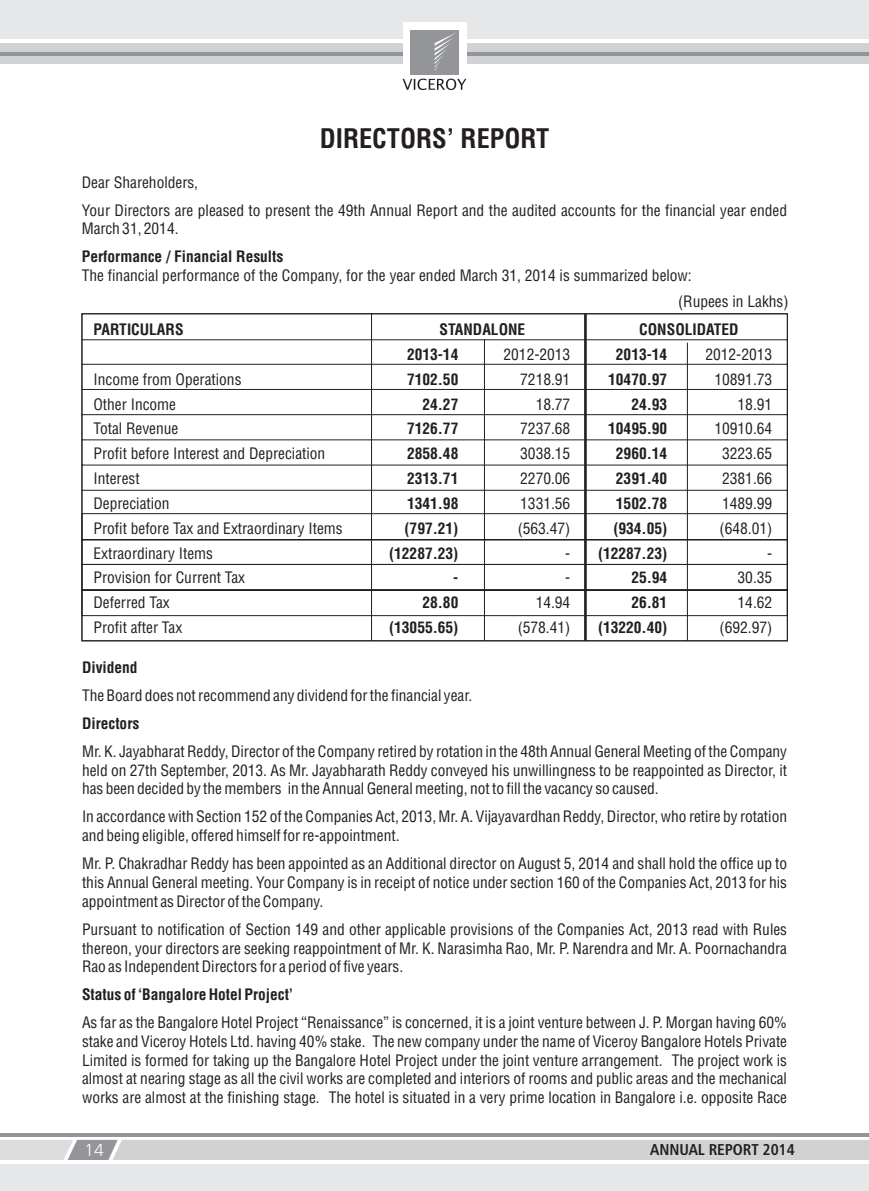
<style>
.page{position:relative;width:869px;height:1191px;background:#fff}
.page>*{position:absolute;margin:0;border:0;box-sizing:border-box;transform-origin:0 0}
.t1{font:800 26.25px "Switzerland Condensed";color:#231f20}
.t2{font:17.5px "Humanist 777 BT Light B";color:#fff}
.t3{font:15.75px "Humanist 777 BT Roman Condensed B Bold";color:#231f20}
.t4{font:15.4px/18.7px "Switzerland Condensed";color:#231f20;text-align:justify}
.t5{font:800 15.4px "Switzerland Condensed";color:#231f20}
</style>
<div class="page">
<svg style="left:81px;top:313px;width:706px;height:328px"></svg>
<svg style="left:81px;top:513px;width:706px;height:103px"></svg>
<div style="left:0;top:0;width:868px;height:43px;background:#e6e7e9"></div>
<div style="left:0;top:43px;width:868px;height:21px;background:#d1d2d4"></div>
<hr style="left:466px;top:52px;width:402px;height:4px;background:#939598">
<hr style="left:0;top:52px;width:402px;height:4px;background:#939598">
<div style="left:402px;top:22px;width:64px;height:53px;background:#fff"></div>
<svg style="left:402px;top:79px;width:64px;height:11px"></svg>
<div style="left:410px;top:30px;width:49px;height:45px;background:#939598"></div>
<svg style="left:434px;top:33px;width:22px;height:38px"></svg>
<hr style="left:466px;top:39px;width:402px;height:4px;background:#fff">
<hr style="left:0;top:39px;width:402px;height:4px;background:#fff">
<svg style="left:0;top:1139px;width:869px;height:21px;background:#d1d2d4"></svg>
<hr style="left:0;top:1133px;width:868px;height:3px;background:#939598">
<div style="left:0;top:1160px;width:868px;height:31px;background:#e6e7e9"></div>
<hr style="left:0;top:1160px;width:868px;height:4px;background:#fff">
<h1 class="t1" style="left:319px;top:128px;width:231px">DIRECTORS’ REPORT</h1>
<p class="t4" style="left:82px;top:169px;width:706px;line-height:28px">Dear Shareholders,<br>Your Directors are pleased to present the 49th Annual Report and the audited accounts for the financial year ended</p>
<p class="t4" style="left:82px;top:221px;width:98px">March 31, 2014.</p>
<p class="t4" style="left:82px;top:267px;width:611px">The financial performance of the Company, for the year ended March 31, 2014 is summarized below:</p>
<p class="t5" style="left:82px;top:250px;width:203px">Performance / Financial Results</p>
<p class="t4" style="left:677px;top:293px;width:112px">(Rupees in Lakhs)</p>
<p class="t5" style="left:93px;top:323px;width:91px">PARTICULARS</p>
<p class="t5" style="left:439px;top:323px;width:87px">STANDALONE</p>
<p class="t5" style="left:639px;top:323px;width:101px">CONSOLIDATED</p>
<p class="t5" style="left:407px;top:348px;width:53px">2013-14</p>
<p class="t5" style="left:615px;top:348px;width:53px">2013-14</p>
<p class="t5" style="left:407px;top:373px;width:53px">7102.50</p>
<p class="t5" style="left:608px;top:373px;width:61px">10470.97</p>
<p class="t5" style="left:422px;top:398px;width:37px">24.27</p>
<p class="t5" style="left:631px;top:398px;width:37px">24.93</p>
<p class="t5" style="left:407px;top:423px;width:53px">7126.77</p>
<p class="t5" style="left:608px;top:423px;width:61px">10495.90</p>
<p class="t5" style="left:407px;top:448px;width:53px">2858.48</p>
<p class="t5" style="left:615px;top:448px;width:53px">2960.14</p>
<p class="t5" style="left:407px;top:472px;width:53px">2313.71</p>
<p class="t5" style="left:615px;top:472px;width:53px">2391.40</p>
<p class="t5" style="left:407px;top:497px;width:53px">1341.98</p>
<p class="t5" style="left:615px;top:497px;width:53px">1502.78</p>
<p class="t5" style="left:404px;top:522px;width:55px">(797.21)</p>
<p class="t5" style="left:613px;top:522px;width:55px">(934.05)</p>
<p class="t5" style="left:389px;top:547px;width:71px">(12287.23)</p>
<p class="t5" style="left:597px;top:547px;width:71px">(12287.23)</p>
<p class="t5" style="left:453px;top:572px;width:7px">-</p>
<p class="t5" style="left:631px;top:572px;width:37px">25.94</p>
<p class="t5" style="left:422px;top:596px;width:37px">28.80</p>
<p class="t5" style="left:631px;top:596px;width:37px">26.81</p>
<p class="t5" style="left:389px;top:621px;width:71px">(13055.65)</p>
<p class="t5" style="left:597px;top:621px;width:71px">(13220.40)</p>
<p class="t4" style="left:503px;top:346px;width:68px">2012-2013</p>
<p class="t4" style="left:705px;top:346px;width:68px">2012-2013</p>
<p class="t4" style="left:93px;top:371px;width:149px">Income from Operations</p>
<p class="t4" style="left:520px;top:371px;width:52px">7218.91</p>
<p class="t4" style="left:714px;top:371px;width:59px">10891.73</p>
<p class="t4" style="left:93px;top:396px;width:84px">Other Income</p>
<p class="t4" style="left:535px;top:396px;width:36px">18.77</p>
<p class="t4" style="left:737px;top:396px;width:36px">18.91</p>
<p class="t4" style="left:93px;top:421px;width:86px">Total Revenue</p>
<p class="t4" style="left:520px;top:421px;width:52px">7237.68</p>
<p class="t4" style="left:714px;top:421px;width:59px">10910.64</p>
<p class="t4" style="left:93px;top:445px;width:233px">Profit before Interest and Depreciation</p>
<p class="t4" style="left:520px;top:445px;width:52px">3038.15</p>
<p class="t4" style="left:721px;top:445px;width:52px">3223.65</p>
<p class="t4" style="left:93px;top:470px;width:48px">Interest</p>
<p class="t4" style="left:520px;top:470px;width:52px">2270.06</p>
<p class="t4" style="left:721px;top:470px;width:52px">2381.66</p>
<p class="t4" style="left:93px;top:495px;width:78px">Depreciation</p>
<p class="t4" style="left:520px;top:495px;width:52px">1331.56</p>
<p class="t4" style="left:721px;top:495px;width:52px">1489.99</p>
<p class="t4" style="left:93px;top:520px;width:250px">Profit before Tax and Extraordinary Items</p>
<p class="t4" style="left:517px;top:520px;width:54px">(563.47)</p>
<p class="t4" style="left:719px;top:520px;width:54px">(648.01)</p>
<p class="t4" style="left:93px;top:545px;width:121px">Extraordinary Items</p>
<p class="t4" style="left:565px;top:545px;width:7px">-</p>
<p class="t4" style="left:766px;top:545px;width:7px">-</p>
<p class="t4" style="left:93px;top:569px;width:153px">Provision for Current Tax</p>
<p class="t4" style="left:565px;top:569px;width:7px">-</p>
<p class="t4" style="left:737px;top:569px;width:36px">30.35</p>
<p class="t4" style="left:93px;top:594px;width:78px">Deferred Tax</p>
<p class="t4" style="left:535px;top:594px;width:36px">14.94</p>
<p class="t4" style="left:737px;top:594px;width:36px">14.62</p>
<p class="t4" style="left:93px;top:619px;width:90px">Profit after Tax</p>
<p class="t4" style="left:517px;top:619px;width:54px">(578.41)</p>
<p class="t4" style="left:719px;top:619px;width:54px">(692.97)</p>
<p class="t5" style="left:82px;top:661px;width:57px">Dividend</p>
<p class="t4" style="left:82px;top:687px;width:391px">The Board does not recommend any dividend for the financial year.</p>
<p class="t5" style="left:82px;top:717px;width:59px">Directors</p>
<p class="t4" style="left:82px;top:743px;width:706px">Mr. K. Jayabharat Reddy, Director of the Company retired by rotation in the 48th Annual General Meeting of the Company held on 27th September, 2013. As Mr. Jayabharath Reddy conveyed his unwillingness to be reappointed as Director, it has been decided by the members in the Annual General meeting, not to fill the vacancy so caused.</p>
<p class="t4" style="left:82px;top:808px;width:706px">In accordance with Section 152 of the Companies Act, 2013, Mr. A. Vijayavardhan Reddy, Director, who retire by rotation and being eligible, offered himself for re-appointment.</p>
<p class="t4" style="left:82px;top:855px;width:706px">Mr. P. Chakradhar Reddy has been appointed as an Additional director on August 5, 2014 and shall hold the office up to this Annual General meeting. Your Company is in receipt of notice under section 160 of the Companies Act, 2013 for his appointment as Director of the Company.</p>
<p class="t4" style="left:82px;top:921px;width:706px">Pursuant to notification of Section 149 and other applicable provisions of the Companies Act, 2013 read with Rules thereon, your directors are seeking reappointment of Mr. K. Narasimha Rao, Mr. P. Narendra and Mr. A. Poornachandra Rao as Independent Directors for a period of five years.</p>
<p class="t5" style="left:82px;top:988px;width:212px">Status of ‘Bangalore Hotel Project’</p>
<p class="t4" style="left:82px;top:1014px;width:706px">As far as the Bangalore Hotel Project “Renaissance” is concerned, it is a joint venture between J. P. Morgan having 60% stake and Viceroy Hotels Ltd. having 40% stake. The new company under the name of Viceroy Bangalore Hotels Private Limited is formed for taking up the Bangalore Hotel Project under the joint venture arrangement. The project work is almost at nearing stage as all the civil works are completed and interiors of rooms and public areas and the mechanical works are almost at the finishing stage. The hotel is situated in a very prime location in Bangalore i.e. opposite Race</p>
<p class="t2" style="left:84px;top:1140px;width:21px">14</p>
<p class="t3" style="left:649px;top:1140px;width:146px">ANNUAL REPORT 2014</p>
</div>
